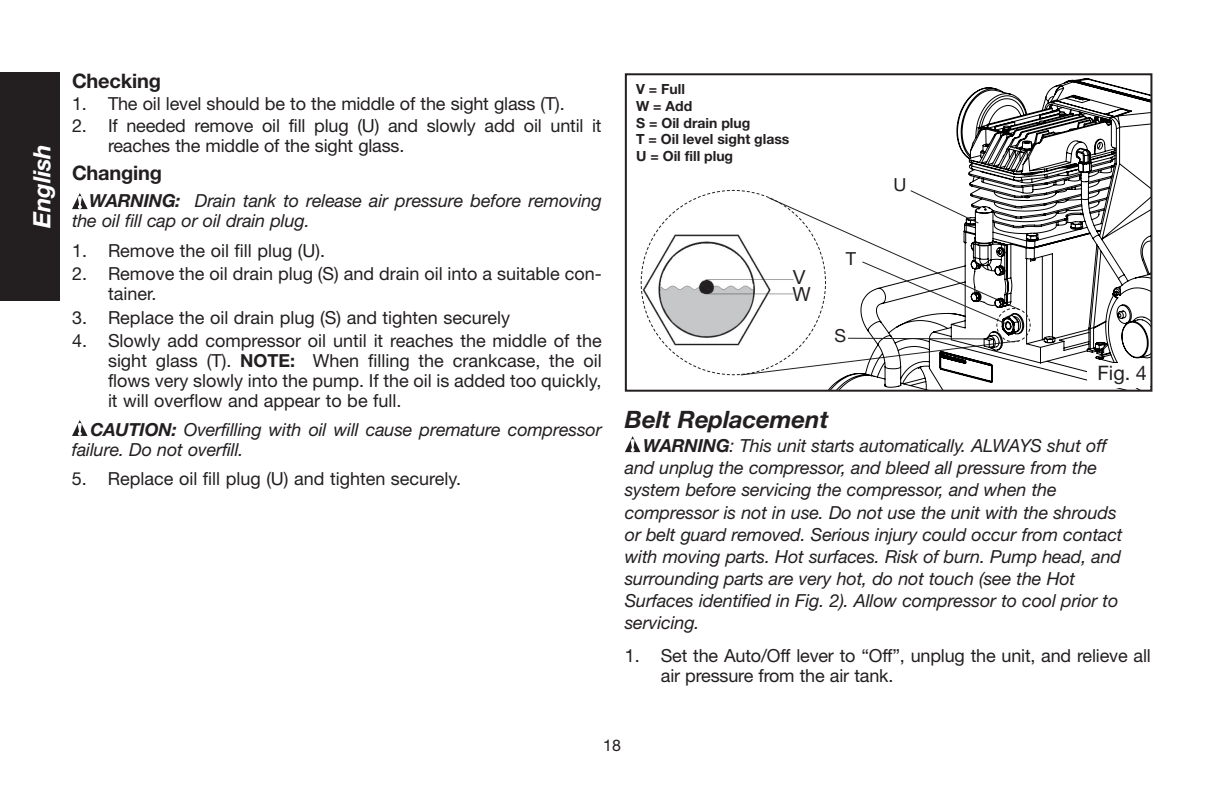
<style>
.page{position:relative;width:1224px;height:792px;background:#fff}
.page>*{position:absolute;margin:0;border:0;box-sizing:border-box;transform-origin:0 0}
.t1{font:italic 700 24px "Helvetica Neue LT Std";letter-spacing:-.005em;color:#231f20}
.t2{font:italic 700 24px "Helvetica Neue LT Std";color:#fff}
.t3{font:700 20px "Helvetica Neue";letter-spacing:-.01em;color:#231f20}
.t4{font:20px "Helvetica Neue LT Std";color:#231f20}
.t5{font:19.4px/16.6px "Arial";color:#231f20}
.t6{font:18px/20px "Helvetica Neue LT Std";color:#231f20}
.t7{font:italic 18px/22.2px "Helvetica Neue LT Std";letter-spacing:-.01em;color:#231f20}
.t8{font:16px "Helvetica Neue LT Std";color:#231f20}
.t9{font:700 14px/16.8px "Helvetica Neue LT Std";color:#231f20}
.s1{font-weight:700}
</style>
<div class="page">
<div style="left:0;top:72px;width:60px;height:228px;background:#231f20"></div>
<svg style="left:72px;top:193px;width:16px;height:16px"></svg>
<svg style="left:72px;top:420px;width:16px;height:16px"></svg>
<svg style="left:828px;top:78px;width:321px;height:311px"></svg>
<div style="left:625px;top:73px;width:527px;height:319px;border:2px solid #231f20"></div>
<div style="left:1087px;top:364px;width:62px;height:24px;background:#fff"></div>
<svg style="left:640px;top:189px;width:391px;height:187px"></svg>
<svg style="left:625px;top:436px;width:15px;height:16px"></svg>
<h1 class="t2" style="left:27px;top:228px;width:85px;rotate:-90deg">English</h1>
<p class="t3" style="left:72px;top:68px;width:90px">Checking</p>
<p class="t6" style="left:72px;top:93px;width:494px">1. The oil level should be to the middle of the sight glass (T).</p>
<p class="t6" style="left:108px;top:115px;width:495px;text-indent:-36px">2. If needed remove oil fill plug (U) and slowly add oil until it reaches the middle of the sight glass.</p>
<p class="t3" style="left:72px;top:160px;width:92px">Changing</p>
<p class="t7" style="left:72px;top:190px;width:531px;line-height:20px;text-indent:17px"><span class="s1">WARNING:</span> Drain tank to release air pressure before removing the oil fill cap or oil drain plug.</p>
<p class="t6" style="left:72px;top:240px;width:255px">1. Remove the oil fill plug (U).</p>
<p class="t6" style="left:108px;top:263px;width:495px;text-indent:-36px">2. Remove the oil drain plug (S) and drain oil into a suitable con&shy;tainer.</p>
<p class="t6" style="left:72px;top:307px;width:440px">3. Replace the oil drain plug (S) and tighten securely</p>
<p class="t6" style="left:108px;top:331px;width:495px;text-align:justify;text-indent:-36px">4. Slowly add compressor oil until it reaches the middle of the sight glass (T). <span class="s1">NOTE:</span> When filling the crankcase, the oil flows very slowly into the pump. If the oil is added too quickly, it will overflow and appear to be full.</p>
<p class="t7" style="left:72px;top:419px;width:531px;line-height:20px;text-indent:18px"><span class="s1">CAUTION:</span> Overfilling with oil will cause premature compressor failure. Do not overfill.</p>
<p class="t6" style="left:72px;top:469px;width:391px">5. Replace oil fill plug (U) and tighten securely.</p>
<p class="t9" style="left:636px;top:80px;width:155px">V = Full<br>W = Add<br>S = Oil drain plug<br>T = Oil level sight glass<br>U = Oil fill plug</p>
<p class="t5" style="left:792px;top:269px;width:20px">V<br>W</p>
<p class="t6" style="left:846px;top:249px;width:12px">T</p>
<p class="t6" style="left:834px;top:325px;width:13px">S</p>
<p class="t6" style="left:894px;top:174px;width:14px">U</p>
<p class="t4" style="left:1097px;top:361px;width:51px">Fig. 4</p>
<h1 class="t1" style="left:625px;top:404px;width:205px">Belt Replacement</h1>
<p class="t7" style="left:625px;top:434px;width:499px;text-indent:18px"><span class="s1">WARNING</span>: This unit starts automatically. ALWAYS shut off and unplug the compressor, and bleed all pressure from the system before servicing the compressor, and when the compressor is not in use. Do not use the unit with the shrouds or belt guard removed. Serious injury could occur from contact with moving parts. Hot surfaces. Risk of burn. Pump head, and surrounding parts are very hot, do not touch (see the Hot Surfaces identified in Fig. 2). Allow compressor to cool prior to servicing.</p>
<p class="t6" style="left:661px;top:645px;width:492px;text-indent:-36px">1. Set the Auto/Off lever to “Off”, unplug the unit, and relieve all air pressure from the air tank.</p>
<p class="t8" style="left:603px;top:736px;width:19px">18</p>
</div>
